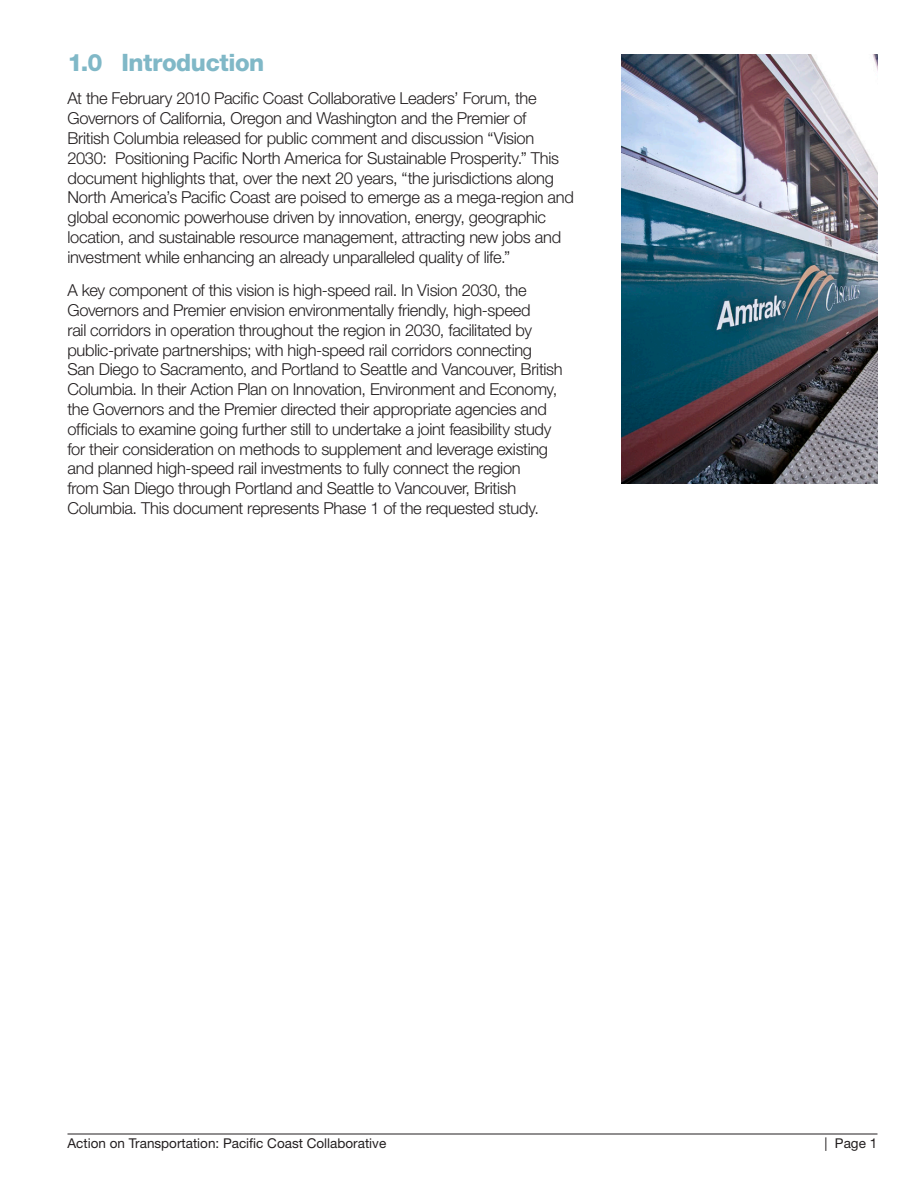
<style>
.page{position:relative;width:918px;height:1188px;background:#fff}
.page>*{position:absolute;margin:0;border:0;box-sizing:border-box;transform-origin:0 0}
.Header_1{font:800 24px "Helvetica Neue LT Std";letter-spacing:-.02em;color:#80b8c7}
.Body_Text{font:300 16.5px/19.8px "Helvetica Neue LT Std";letter-spacing:-.02em;color:#231f20}
.t1{font:13.5px "Helvetica Neue LT Std";color:#231f20}
</style>
<div class="page">
<hr style="left:68px;top:1134px;width:810px;height:1px;background:#231f20">
<img style="left:621px;top:54px;width:257px;height:429px">
<p class="Header_1" style="left:68px;top:48px;width:198px">1.0 Introduction</p>
<p class="Body_Text" style="left:68px;top:88px;width:508px">At the February 2010 Pacific Coast Collaborative Leaders’ Forum, the Governors of California, Oregon and Washington and the Premier of<br>British Columbia released for public comment and discussion “Vision 2030: Positioning Pacific North America for Sustainable Prosperity.” This document highlights that, over the next 20 years, “the jurisdictions along North America’s Pacific Coast are poised to emerge as a mega-region and global economic powerhouse driven by innovation, energy, geographic location, and sustainable resource management, attracting new jobs and investment while enhancing an already unparalleled quality of life.”</p>
<p class="Body_Text" style="left:68px;top:280px;width:497px">A key component of this vision is high-speed rail. In Vision 2030, the Governors and Premier envision environmentally friendly, high-speed<br>rail corridors in operation throughout the region in 2030, facilitated by public-private partnerships; with high-speed rail corridors connecting San Diego to Sacramento, and Portland to Seattle and Vancouver, British Columbia. In their Action Plan on Innovation, Environment and Economy, the Governors and the Premier directed their appropriate agencies and officials to examine going further still to undertake a joint feasibility study for their consideration on methods to supplement and leverage existing and planned high-speed rail investments to fully connect the region<br>from San Diego through Portland and Seattle to Vancouver, British Columbia. This document represents Phase 1 of the requested study.</p>
<p class="t1" style="left:68px;top:1135px;width:320px">Action on Transportation: Pacific Coast Collaborative</p>
<p class="t1" style="left:824px;top:1135px;width:54px">| Page 1</p>
</div>
